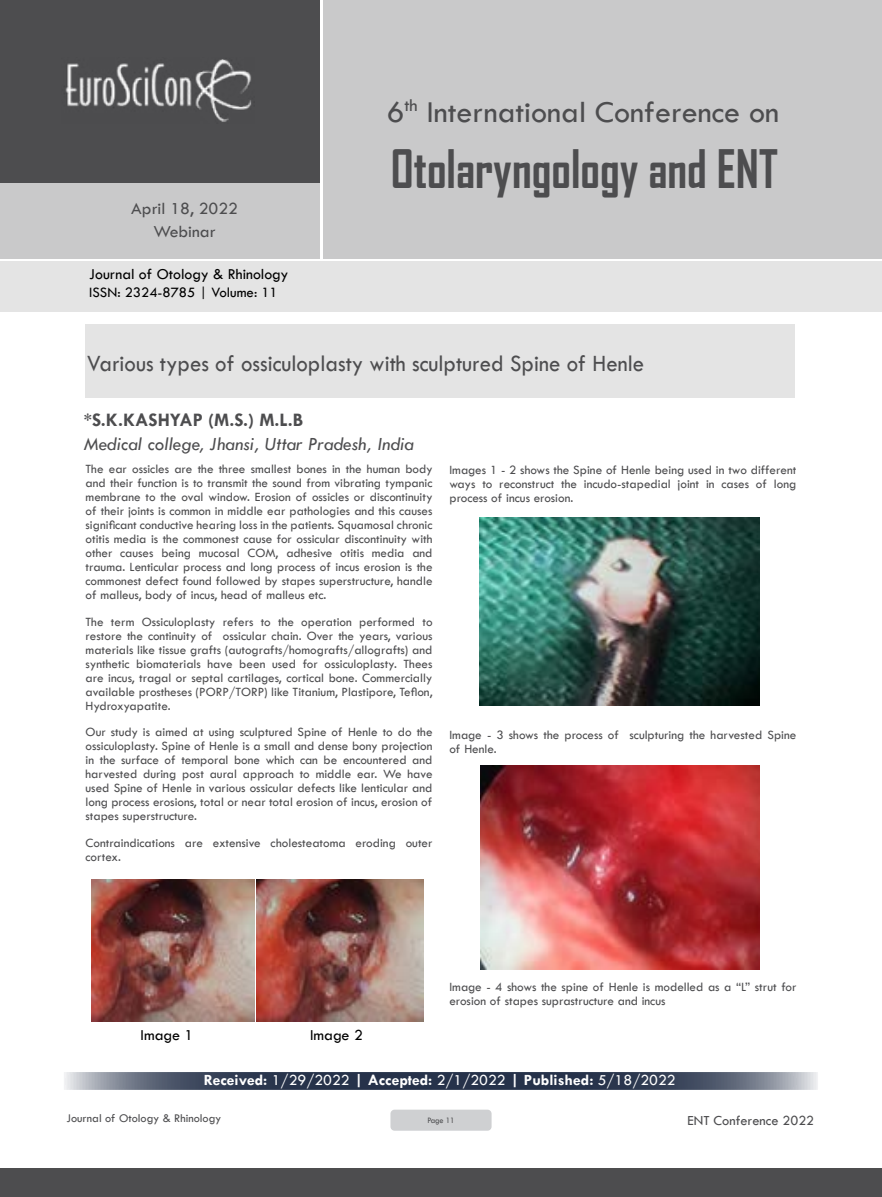
<style>
.page{position:relative;width:882px;height:1197px;background:#fff}
.page>*{position:absolute;margin:0;border:0;box-sizing:border-box;transform-origin:0 0}
.t1{font:700 50.75px "Agency FB";color:#4d4d4f;scale:.95 1}
.t2{font:31.5px "Tw Cen";color:#4d4d4f}
.t3{font:24.32px "Tw Cen";color:#4d4d4f;scale:.94 1}
.t4{font:italic 19.25px "Tw Cen";color:#4d4d4f}
.t5{font:700 19.25px "Tw Cen";color:#4d4d4f}
.t6{font:17.5px/23.6px "Tw Cen";color:#4d4d4f;text-align:center}
.t7{font:700 15.75px "Tw Cen";color:#fff}
.t8{font:15.75px "Tw Cen";color:#000}
.t9{font:14.88px "Tw Cen";color:#000}
.t10{font:14.35px "Tw Cen";color:#4d4d4f}
.t11{font:13.12px/14px "Tw Cen";color:#4d4d4f;text-align:justify}
.t12{font:12.25px "Tw Cen";color:#4d4d4f}
.t13{font:8.58px "Tw Cen";letter-spacing:-.02em;color:#4d4d4f;scale:.95 1}
.s1{font-weight:400}
</style>
<div class="page">
<div style="left:0;top:0;width:319px;height:183px;background:#4d4d4f"></div>
<div style="left:0;top:183px;width:319px;height:76px;background:#c9c9ca"></div>
<div style="left:323px;top:0;width:559px;height:259px;background:#c9c9ca"></div>
<img style="left:65px;top:59px;width:187px;height:63px">
<div style="left:0;top:1168px;width:882px;height:29px;background:#4d4d4f"></div>
<div style="left:1px;top:261px;width:881px;height:51px;background:#e4e4e4"></div>
<div style="left:390px;top:1110px;width:102px;height:21px;background:#cfd0d2;border-radius:4px"></div>
<div style="left:85px;top:324px;width:710px;height:73px;background:#e4e4e4"></div>
<img style="left:91px;top:879px;width:163px;height:143px">
<img style="left:256px;top:879px;width:167px;height:143px">
<img style="left:479px;top:518px;width:280px;height:188px">
<img style="left:480px;top:766px;width:279px;height:204px">
<svg style="left:64px;top:1072px;width:754px;height:18px;background:#495367"></svg>
<h2 class="t2" style="left:387px;top:93px;width:394px">6<sup>th</sup> International Conference on</h2>
<h3 class="t6" style="left:131px;top:196px;width:109px">April 18, 2022<br>Webinar</h3>
<p class="t8" style="left:89px;top:264px;width:201px">Journal of Otology &amp; Rhinology</p>
<p class="t9" style="left:89px;top:283px;width:190px">ISSN: 2324-8785 | Volume: 11</p>
<h1 class="t1" style="left:391px;top:138px;width:409px">Otolaryngology and ENT</h1>
<h3 class="t3" style="left:87px;top:348px;width:594px">Various types of ossiculoplasty with sculptured Spine of Henle</h3>
<h3 class="t5" style="left:84px;top:409px;width:221px">*S.K.KASHYAP (M.S.) M.L.B</h3>
<h3 class="t4" style="left:84px;top:432px;width:332px">Medical college, Jhansi, Uttar Pradesh, India</h3>
<p class="t11" style="left:86px;top:462px;width:349px">The ear ossicles are the three smallest bones in the human body and their function is to transmit the sound from vibrating tympanic membrane to the oval window. Erosion of ossicles or discontinuity of their joints is common in middle ear pathologies and this causes significant conductive hearing loss in the patients. Squamosal chronic otitis media is the commonest cause for ossicular discontinuity with other causes being mucosal COM, adhesive otitis media and trauma. Lenticular process and long process of incus erosion is the commonest defect found followed by stapes superstructure, handle of malleus, body of incus, head of malleus etc.</p>
<p class="t11" style="left:86px;top:615px;width:349px">The term Ossiculoplasty refers to the operation performed to restore the continuity of ossicular chain. Over the years, various materials like tissue grafts (autografts/homografts/allografts) and synthetic biomaterials have been used for ossiculoplasty. Thees are incus, tragal or septal cartilages, cortical bone. Commercially available prostheses (PORP/TORP) like Titanium, Plastipore, Teflon, Hydroxyapatite.</p>
<p class="t11" style="left:86px;top:725px;width:349px">Our study is aimed at using sculptured Spine of Henle to do the ossiculoplasty. Spine of Henle is a small and dense bony projection in the surface of temporal bone which can be encountered and harvested during post aural approach to middle ear. We have used Spine of Henle in various ossicular defects like lenticular and long process erosions, total or near total erosion of incus, erosion of stapes superstructure.</p>
<p class="t11" style="left:86px;top:836px;width:348px">Contraindications are extensive cholesteatoma eroding outer cortex.</p>
<p class="t11" style="left:449px;top:462px;width:348px">Images 1 - 2 shows the Spine of Henle being used in two different ways to reconstruct the incudo-stapedial joint in cases of long process of incus erosion.</p>
<p class="t11" style="left:449px;top:728px;width:349px">Image - 3 shows the process of sculpturing the harvested Spine of Henle.</p>
<p class="t11" style="left:449px;top:980px;width:348px">Image - 4 shows the spine of Henle is modelled as a “L” strut for erosion of stapes suprastructure and incus</p>
<p class="t8" style="left:141px;top:1026px;width:54px">Image 1</p>
<p class="t8" style="left:310px;top:1026px;width:54px">Image 2</p>
<p class="t7" style="left:204px;top:1071px;width:473px">Received: <span class="s1">1/29/2022</span> | Accepted: <span class="s1">2/1/2022</span> | Published: <span class="s1">5/18/2022</span></p>
<p class="t12" style="left:66px;top:1111px;width:156px">Journal of Otology &amp; Rhinology</p>
<p class="t13" style="left:427px;top:1115px;width:30px">Page 11</p>
<p class="t10" style="left:687px;top:1111px;width:128px">ENT Conference 2022</p>
</div>
